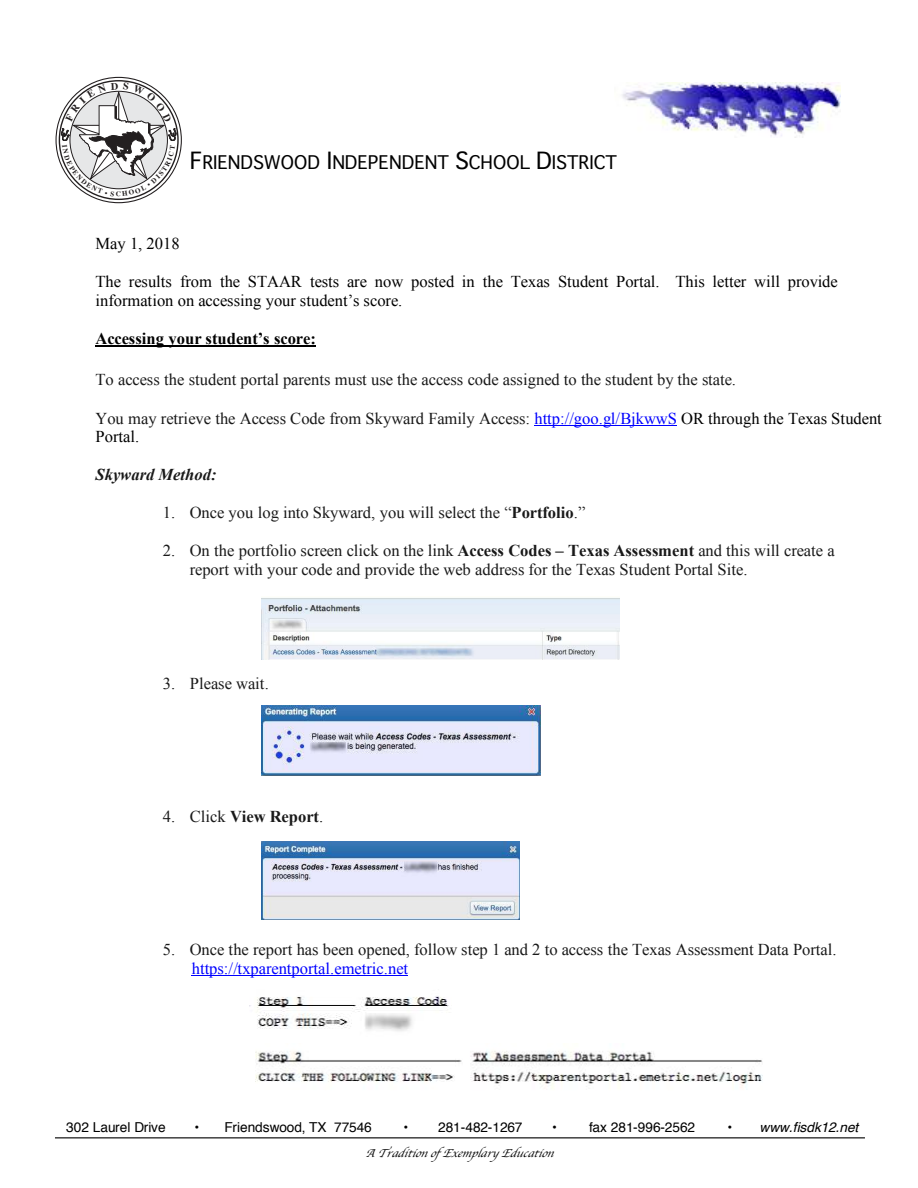
<style>
.page{position:relative;width:918px;height:1188px;background:#fff}
.page>*{position:absolute;margin:0;border:0;box-sizing:border-box;transform-origin:0 0}
.t1{font:18px "Geneva";color:#000}
.t2{font:16.5px/18.8px "Times New Roman";color:#191919}
.t3{font:16.5px/19px "Times New Roman";color:#000}
.t4{font:16.5px "Times New Roman";color:#00f}
.t5{font:700 16.5px "Times New Roman";color:#000}
.t6{font:700 16.5px "Times New Roman";letter-spacing:-.005em;color:#191919}
.t7{font:italic 700 16.5px "Times New Roman";color:#191919}
.t8{font:13.65px "Helvetica";letter-spacing:-.005em;color:#000}
.t9{font:italic 13.65px "Helvetica";letter-spacing:-.005em;color:#000}
.t10{font:italic 11.85px "Apple Chancery";color:#000}
.s1{font-size:22.65px}
.s2{color:#00f}
.s3{color:#000}
.s4{font-weight:700}
.s5{font-weight:400}
.s6{font-style:normal}
</style>
<div class="page">
<img style="left:622px;top:82px;width:219px;height:56px">
<hr style="left:55px;top:1137px;width:810px;height:1px;background:#000">
<img style="left:262px;top:598px;width:358px;height:61px">
<img style="left:262px;top:705px;width:279px;height:71px">
<img style="left:262px;top:841px;width:258px;height:78px">
<img style="left:249px;top:996px;width:200px;height:35px">
<img style="left:256px;top:1051px;width:507px;height:38px">
<hr style="left:95px;top:346px;width:221px;height:1px;background:#000">
<hr style="left:535px;top:425px;width:142px;height:1px;background:#00f">
<hr style="left:192px;top:975px;width:216px;height:1px;background:#00f">
<svg style="left:61px;top:83px;width:115px;height:114px"></svg>
<p class="t1" style="left:190px;top:153px;width:429px"><span class="s1">F</span>RIENDSWOOD <span class="s1">I</span>NDEPENDENT <span class="s1">S</span>CHOOL <span class="s1">D</span>ISTRICT</p>
<p class="t3" style="left:95px;top:236px;width:86px">May 1, 2018</p>
<p class="t3" style="left:95px;top:274px;width:744px">The results from the STAAR tests are now posted in the Texas Student Portal. This letter will provide information on accessing your student’s score.</p>
<p class="t5" style="left:95px;top:333px;width:222px">Accessing your student’s score:</p>
<p class="t2" style="left:95px;top:372px;width:642px">To access the student portal parents must use the access code assigned to the student by the state.</p>
<p class="t2" style="left:95px;top:410px;width:788px">You may retrieve the Access Code from Skyward Family Access: <span class="s2">http://goo.gl/BjkwwS</span> <span class="s3">OR through the Texas Student<br>Portal.</span></p>
<p class="t7" style="left:95px;top:469px;width:123px">Skyward Method:</p>
<p class="t2" style="left:163px;top:505px;width:424px">1. Once you log into Skyward, you will select the “<span class="s4">Portfolio</span>.”</p>
<p class="t2" style="left:190px;top:543px;width:646px;text-indent:-27px">2. On the portfolio screen click on the link <span class="s4">Access Codes – Texas Assessment</span> and this will create a report with your code and provide the web address for the Texas Student Portal Site.</p>
<p class="t2" style="left:163px;top:676px;width:108px">3. Please wait.</p>
<p class="t6" style="left:163px;top:811px;width:162px"><span class="s5">4. Click</span> View Report<span class="s5">.</span></p>
<p class="t2" style="left:163px;top:941px;width:675px">5. Once the report has been opened, follow step 1 and 2 to access the Texas Assessment Data Portal.</p>
<p class="t4" style="left:192px;top:962px;width:218px">https://txparentportal.emetric.net</p>
<p class="t8" style="left:66px;top:1122px;width:101px">302 Laurel Drive</p>
<p class="t8" style="left:194px;top:1122px;width:179px">• Friendswood, TX 77546</p>
<p class="t8" style="left:404px;top:1122px;width:120px">• 281-482-1267</p>
<p class="t8" style="left:552px;top:1122px;width:144px">• fax 281-996-2562</p>
<p class="t9" style="left:728px;top:1119px;width:132px"><span class="s6">•</span> www.fisdk12.net</p>
<p class="t10" style="left:365px;top:1146px;width:195px">ATraditionofExemplary Education</p>
</div>
